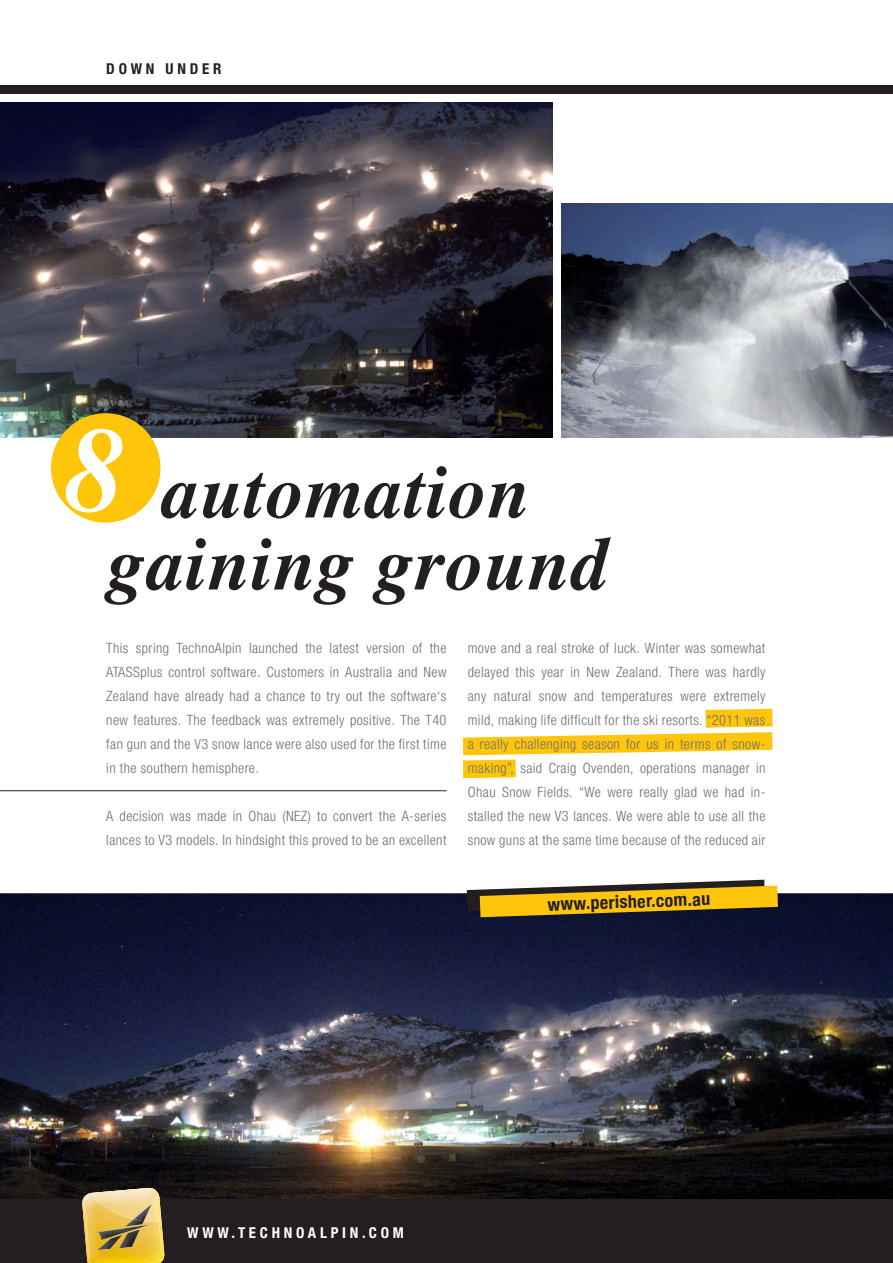
<style>
.page{position:relative;width:893px;height:1263px;background:#fff}
.page>*{position:absolute;margin:0;border:0;box-sizing:border-box;transform-origin:0 0}
.t1{font:italic 700 120px "Times";color:#fff}
.t2{font:italic 700 75px/72px "Times";letter-spacing:.02em;color:#231f20;text-align:center}
.t3{font:700 condensed 18px "Helvetica Neue LTW1 G";color:#231f20}
.t4{font:700 condensed 15px "Helvetica Neue LT Std";letter-spacing:.25em;color:#fff}
.t5{font:700 condensed 15px "Helvetica Neue LT Std";letter-spacing:.25em;color:#231f20}
.t6{font:300 condensed 14.25px/24px "Helvetica Neue LTW1 G";letter-spacing:.03em;color:#6d6e70;text-align:justify}
</style>
<div class="page">
<img style="left:0;top:102px;width:553px;height:335px">
<img style="left:561px;top:203px;width:332px;height:234px">
<img style="left:0;top:893px;width:893px;height:306px">
<div style="left:51px;top:413px;width:109px;height:110px;background:#ffc50b;border-radius:50%"></div>
<svg style="left:467px;top:880px;width:311px;height:37px"></svg>
<svg style="left:463px;top:709px;width:310px;height:69px"></svg>
<hr style="left:0;top:790px;width:446px;height:1px;background:#231f20">
<div style="left:0;top:1199px;width:893px;height:64px;background:#231f20"></div>
<svg style="left:82px;top:1188px;width:83px;height:75px"></svg>
<img style="left:134px;top:1204px;width:18px;height:17px">
<div style="left:0;top:85px;width:893px;height:9px;background:#231f20"></div>
<p class="t5" style="left:106px;top:64px;width:117px">DOWN UNDER</p>
<h1 class="t1" style="left:65px;top:421px;width:61px">8</h1>
<h2 class="t2" style="left:106px;top:463px;width:502px">automation gaining ground</h2>
<p class="t6" style="left:106px;top:638px;width:342px">This spring TechnoAlpin launched the latest version of the ATASSplus control software. Customers in Australia and New Zealand have already had a chance to try out the software‘s new features. The feedback was extremely positive. The T40 fan gun and the V3 snow lance were also used for the first time in the southern hemisphere.</p>
<p class="t6" style="left:106px;top:806px;width:342px">A decision was made in Ohau (NEZ) to convert the A-series lances to V3 models. In hindsight this proved to be an excellent</p>
<p class="t6" style="left:468px;top:638px;width:299px">move and a real stroke of luck. Winter was somewhat delayed this year in New Zealand. There was hardly any natural snow and temperatures were extremely mild, making life difficult for the ski resorts. “2011 was a really challenging season for us in terms of snow&shy;making”, said Craig Ovenden, operations manager in Ohau Snow Fields. “We were really glad we had in&shy;stalled the new V3 lances. We were able to use all the snow guns at the same time because of the reduced air</p>
<p class="t3" style="left:547px;top:898px;width:164px;rotate:-2deg">www.perisher.com.au</p>
<p class="t4" style="left:187px;top:1227px;width:218px">WWW.TECHNOALPIN.COM</p>
</div>
